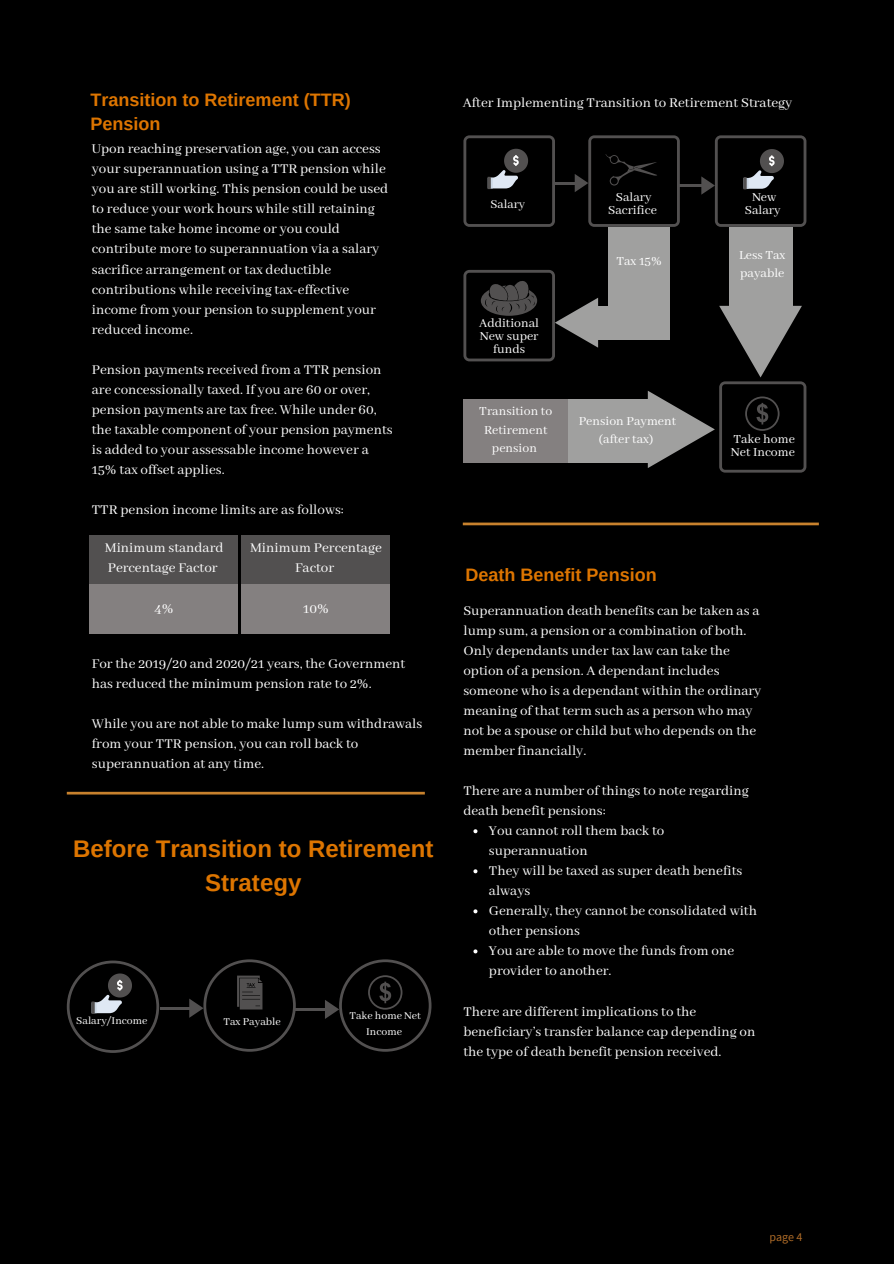
<style>
.page{position:relative;width:894px;height:1264px;background:#fff}
.page>*{position:absolute;margin:0;border:0;box-sizing:border-box;transform-origin:0 0}
.t1{font:700 24px/33px "Arimo";color:#dd7500;text-align:center}
.t2{font:700 18px/24.8px "Arimo";color:#dd7500}
.t3{font:15px/20px "Abhaya Libre";color:#fff}
.t4{font:13.8px/12.8px "Abhaya Libre";color:#fff;text-align:center}
.t5{font:13.35px "Abhaya Libre";color:#fff}
.t6{font:12px "Source Sans Pro";color:#af6c28}
.t7{font:11.7px/15.8px "Abhaya Libre";color:#fff;text-align:center}
</style>
<div class="page">
<div style="left:0;top:0;width:893px;height:1263px;background:#000"></div>
<svg style="left:67px;top:791px;width:358px;height:3px"></svg>
<svg style="left:462px;top:522px;width:356px;height:3px"></svg>
<svg style="left:473px;top:829px;width:4px;height:4px"></svg>
<svg style="left:473px;top:869px;width:4px;height:4px"></svg>
<svg style="left:473px;top:909px;width:4px;height:4px"></svg>
<svg style="left:473px;top:949px;width:4px;height:4px"></svg>
<hr style="left:160px;top:1006px;width:32px;height:3px;background:#525050">
<hr style="left:296px;top:1007px;width:32px;height:3px;background:#525050">
<svg style="left:67px;top:960px;width:92px;height:92px"></svg>
<svg style="left:325px;top:959px;width:106px;height:92px"></svg>
<svg style="left:189px;top:959px;width:107px;height:92px"></svg>
<div style="left:89px;top:535px;width:148px;height:49px;background:#525050"></div>
<div style="left:241px;top:535px;width:148px;height:49px;background:#525050"></div>
<div style="left:89px;top:584px;width:148px;height:49px;background:#848080"></div>
<div style="left:241px;top:584px;width:148px;height:49px;background:#848080"></div>
<svg style="left:463px;top:135px;width:92px;height:92px"></svg>
<div style="left:608px;top:227px;width:62px;height:112px;background:#a0a09f"></div>
<div style="left:728px;top:227px;width:64px;height:88px;background:#a0a09f"></div>
<div style="left:595px;top:306px;width:61px;height:33px;background:#a0a09f"></div>
<div style="left:568px;top:399px;width:88px;height:64px;background:#a0a09f"></div>
<div style="left:463px;top:399px;width:105px;height:64px;background:#848080"></div>
<hr style="left:554px;top:182px;width:23px;height:2px;background:#525050">
<svg style="left:574px;top:135px;width:105px;height:92px"></svg>
<hr style="left:677px;top:184px;width:27px;height:3px;background:#525050">
<svg style="left:701px;top:135px;width:105px;height:92px"></svg>
<svg style="left:463px;top:270px;width:135px;height:91px"></svg>
<svg style="left:647px;top:306px;width:159px;height:166px"></svg>
<p class="t2" style="left:90px;top:87px;width:261px">Transition to Retirement (TTR)<br>Pension</p>
<p class="t3" style="left:92px;top:140px;width:298px">Upon reaching preservation age, you can access your superannuation using a TTR pension while you are still working. This pension could be used to reduce your work hours while still retaining the same take home income or you could contribute more to superannuation via a salary sacrifice arrangement or tax deductible contributions while receiving tax-effective income from your pension to supplement your reduced income.</p>
<p class="t3" style="left:92px;top:360px;width:302px">Pension payments received from a TTR pension are concessionally taxed. If you are 60 or over, pension payments are tax free. While under 60, the taxable component of your pension payments is added to your assessable income however a 15% tax offset applies.</p>
<p class="t3" style="left:92px;top:500px;width:253px">TTR pension income limits are as follows:</p>
<p class="t3" style="left:105px;top:538px;width:120px">Minimum standard<br>Percentage Factor</p>
<p class="t3" style="left:250px;top:538px;width:133px;text-align:center">Minimum Percentage<br>Factor</p>
<p class="t3" style="left:155px;top:599px;width:21px">4%</p>
<p class="t3" style="left:303px;top:599px;width:27px">10%</p>
<p class="t3" style="left:92px;top:654px;width:315px">For the 2019/20 and 2020/21 years, the Government has reduced the minimum pension rate to 2%.</p>
<p class="t3" style="left:92px;top:714px;width:332px">While you are not able to make lump sum withdrawals from your TTR pension, you can roll back to superannuation at any time.</p>
<h1 class="t1" style="left:73px;top:832px;width:362px">Before Transition to Retirement<br>Strategy</h1>
<p class="t7" style="left:76px;top:1012px;width:73px">Salary/Income</p>
<p class="t7" style="left:223px;top:1014px;width:59px">Tax Payable</p>
<p class="t7" style="left:349px;top:1008px;width:73px">Take home Net<br>Income</p>
<p class="t3" style="left:462px;top:93px;width:331px">After Implementing Transition to Retirement Strategy</p>
<p class="t5" style="left:490px;top:196px;width:36px">Salary</p>
<p class="t4" style="left:608px;top:191px;width:50px">Salary<br>Sacrifice</p>
<p class="t4" style="left:479px;top:317px;width:61px">Additional<br>New super funds</p>
<p class="t4" style="left:616px;top:255px;width:47px">Tax 15%</p>
<p class="t4" style="left:479px;top:403px;width:74px;line-height:18.3px">Transition to<br>Retirement pension</p>
<p class="t4" style="left:578px;top:412px;width:99px;line-height:18.3px">Pension Payment (after tax)</p>
<p class="t2" style="left:465px;top:562px;width:193px">Death Benefit Pension</p>
<p class="t4" style="left:744px;top:191px;width:37px">New<br>Salary</p>
<p class="t4" style="left:739px;top:246px;width:48px;line-height:18.3px;text-align:left">Less Tax payable</p>
<p class="t4" style="left:730px;top:433px;width:65px;text-align:left">Take home<br>Net Income</p>
<p class="t3" style="left:463px;top:601px;width:299px">Superannuation death benefits can be taken as a lump sum, a pension or a combination of both.<br>Only dependants under tax law can take the option of a pension. A dependant includes someone who is a dependant within the ordinary meaning of that term such as a person who may not be a spouse or child but who depends on the member financially.</p>
<p class="t3" style="left:463px;top:781px;width:287px">There are a number of things to note regarding death benefit pensions:</p>
<p class="t3" style="left:489px;top:821px;width:269px">You cannot roll them back to superannuation<br>They will be taxed as super death benefits always<br>Generally, they cannot be consolidated with other pensions<br>You are able to move the funds from one provider to another.</p>
<p class="t3" style="left:463px;top:1001px;width:293px">There are different implications to the beneficiary’s transfer balance cap depending on the type of death benefit pension received.</p>
<p class="t6" style="left:769px;top:1229px;width:35px">page 4</p>
</div>
